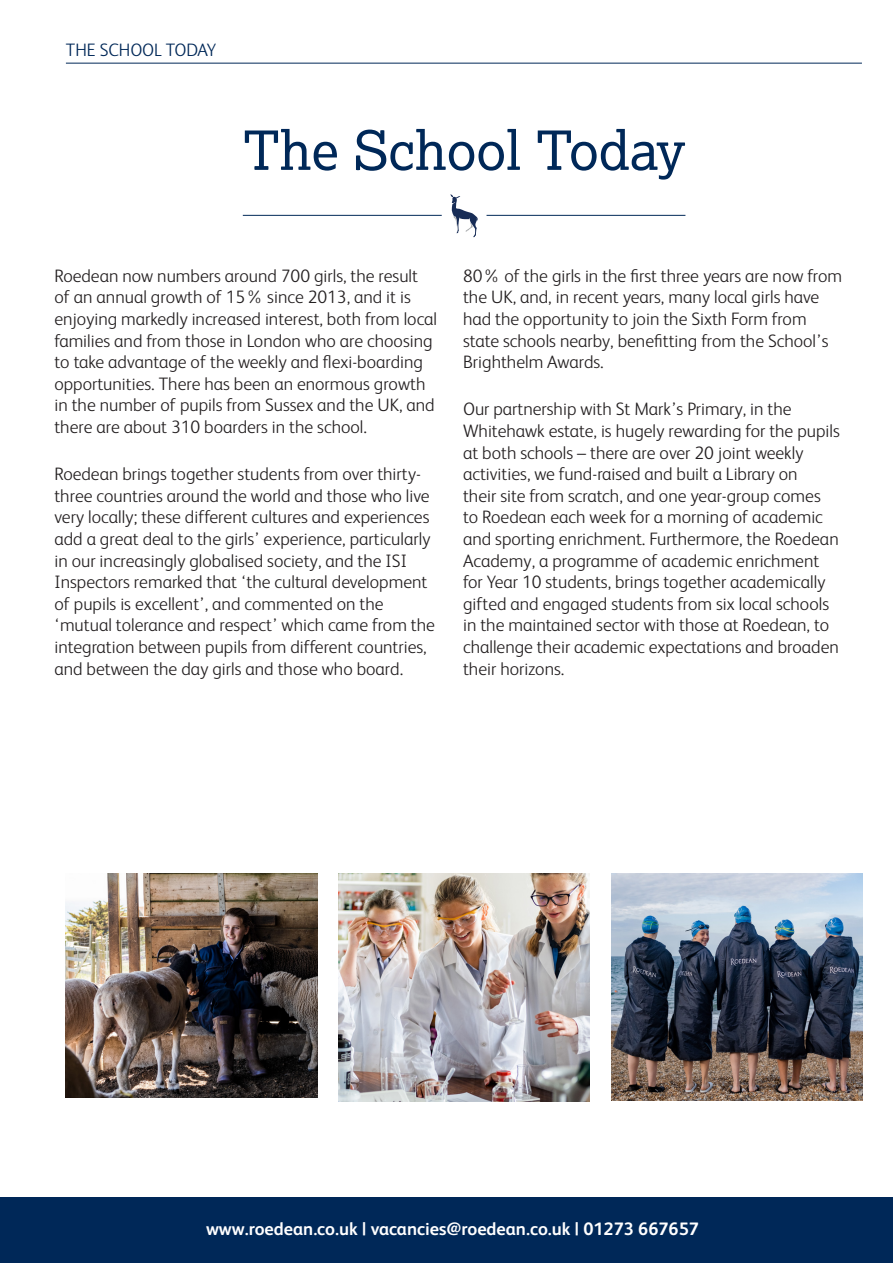
<style>
.page{position:relative;width:893px;height:1263px;background:#fff}
.page>*{position:absolute;margin:0;border:0;box-sizing:border-box;transform-origin:0 0}
.t1{font:54px "Lexia";color:#002858}
.t2{font:300 18px/21.6px "FS Albert";color:#231f20}
.t3{font:700 18px "FS Albert";color:#fff}
.Subheading{font:300 18px "FS Albert";color:#002858}
</style>
<div class="page">
<div style="left:0;top:1197px;width:893px;height:66px;background:#002858"></div>
<svg style="left:450px;top:194px;width:28px;height:43px"></svg>
<hr style="left:66px;top:63px;width:796px;height:1px;background:#002858">
<hr style="left:243px;top:215px;width:199px;height:1px;background:#002858">
<hr style="left:486px;top:215px;width:199px;height:1px;background:#002858">
<img style="left:338px;top:874px;width:252px;height:227px">
<img style="left:611px;top:873px;width:251px;height:228px">
<img style="left:66px;top:874px;width:251px;height:224px">
<p class="Subheading" style="left:66px;top:38px;width:152px">THE SCHOOL TODAY</p>
<p class="t1" style="left:243px;top:116px;width:444px">The School Today</p>
<p class="t2" style="left:54px;top:264px;width:384px">Roedean now numbers around 700 girls, the result of an annual growth of 15% since 2013, and it is enjoying markedly increased interest, both from local families and from those in London who are choosing to take advantage of the weekly and flexi-boarding opportunities. There has been an enormous growth in the number of pupils from Sussex and the UK, and there are about 310 boarders in the school.</p>
<p class="t2" style="left:54px;top:462px;width:382px">Roedean brings together students from over thirty&shy;three countries around the world and those who live very locally; these different cultures and experiences add a great deal to the girls’ experience, particularly in our increasingly globalised society, and the ISI Inspectors remarked that ‘the cultural development of pupils is excellent’, and commented on the ‘mutual tolerance and respect’ which came from the integration between pupils from different countries, and between the day girls and those who board.</p>
<p class="t2" style="left:463px;top:264px;width:381px">80% of the girls in the first three years are now from the UK, and, in recent years, many local girls have had the opportunity to join the Sixth Form from state schools nearby, benefitting from the School’s Brighthelm Awards.</p>
<p class="t2" style="left:463px;top:397px;width:378px">Our partnership with St Mark’s Primary, in the Whitehawk estate, is hugely rewarding for the pupils at both schools – there are over 20 joint weekly activities, we fund-raised and built a Library on<br>their site from scratch, and one year-group comes to Roedean each week for a morning of academic and sporting enrichment. Furthermore, the Roedean Academy, a programme of academic enrichment for Year 10 students, brings together academically gifted and engaged students from six local schools in the maintained sector with those at Roedean, to challenge their academic expectations and broaden their horizons.</p>
<p class="t3" style="left:206px;top:1217px;width:494px">www.roedean.co.uk | vacancies@roedean.co.uk | 01273 667657</p>
</div>
